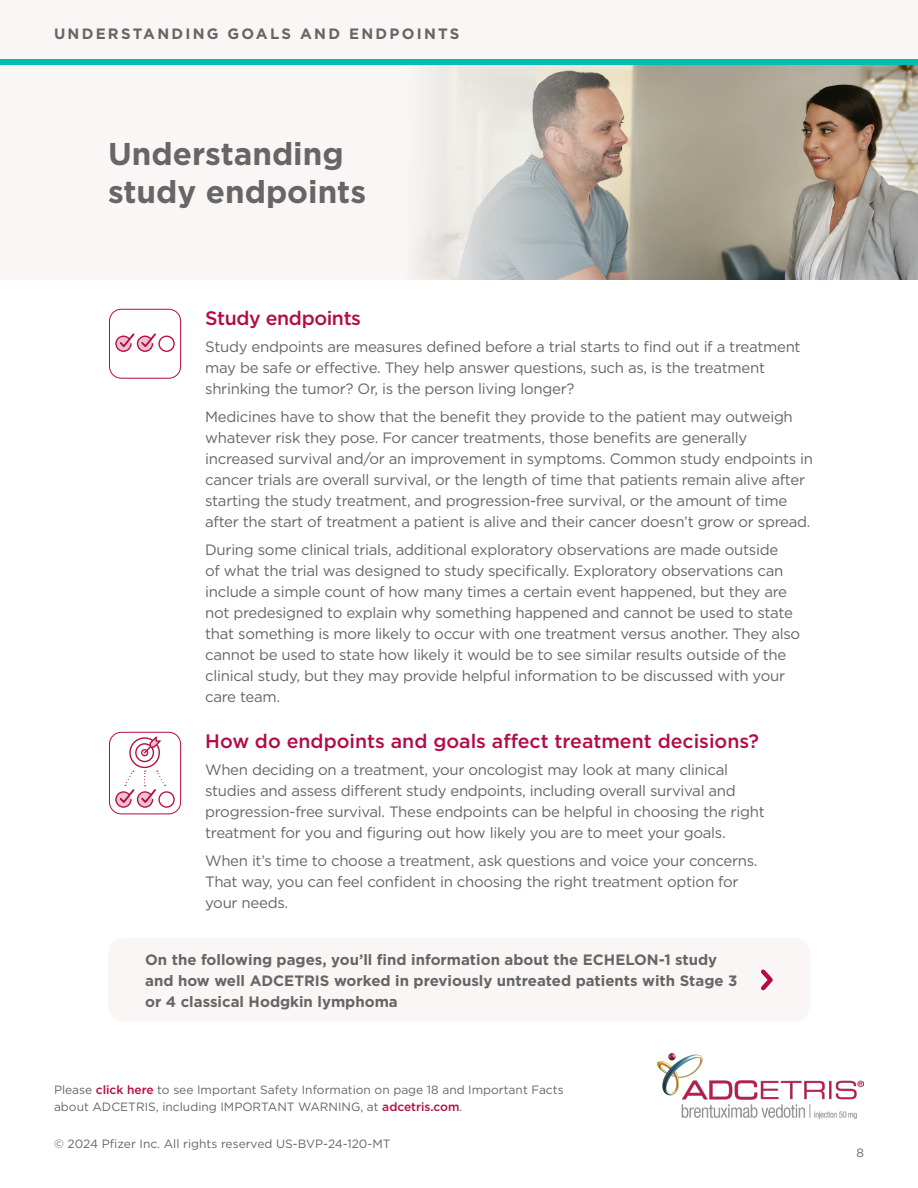
<style>
.page{position:relative;width:918px;height:1188px;background:#fff}
.page>*{position:absolute;margin:0;border:0;box-sizing:border-box;transform-origin:0 0}
.t1{font:700 31.5px/37.8px "Gotham";color:#666}
.Body-ExtraSpaceAfter{font:500 19.5px "Gotham";color:#b40b47}
.Body-ExtraSpaceAfter-2{font:500 19.5px "Gotham";letter-spacing:-.02em;color:#b40b47}
.Body-ExtraSpaceAfter-3{font:15px/21px "Gotham";letter-spacing:-.02em;color:#666}
.Body-ExtraSpaceAfter-4{font:700 15px/21px "Gotham";color:#666}
.Body-ExtraSpaceAfter-5{font:700 15px "Gotham";letter-spacing:.15em;color:#666}
.t2{font:12px/16.5px "Gotham";color:#666}
.s1{font-weight:500;color:#b40b47}
</style>
<div class="page">
<div style="left:0;top:0;width:918px;height:65px;background:#f9f6f5"></div>
<img style="left:657px;top:1053px;width:207px;height:66px">
<div style="left:0;top:60px;width:918px;height:5px;background:#00bfb2"></div>
<div style="left:0;top:65px;width:918px;height:214px;background:#f9f6f5"></div>
<img style="left:419px;top:65px;width:499px;height:214px">
<div style="left:109px;top:309px;width:72px;height:70px;border:1px solid #b40b47;border-radius:12px"></div>
<div style="left:158px;top:336px;width:17px;height:16px;border:1px solid #b40b47;border-radius:50%"></div>
<svg style="left:115px;top:333px;width:41px;height:19px"></svg>
<div style="left:109px;top:732px;width:72px;height:82px;border:1px solid #b40b47;border-radius:12px"></div>
<div style="left:158px;top:791px;width:17px;height:17px;border:1px solid #b40b47;border-radius:50%"></div>
<svg style="left:115px;top:736px;width:51px;height:72px"></svg>
<div style="left:108px;top:938px;width:702px;height:84px;background:#f9f6f5;border-radius:15px"></div>
<svg style="left:761px;top:969px;width:12px;height:22px"></svg>
<p class="Body-ExtraSpaceAfter-5" style="left:54px;top:23px;width:407px">UNDERSTANDING GOALS AND ENDPOINTS</p>
<p class="t1" style="left:108px;top:135px;width:260px">Understanding study endpoints</p>
<p class="Body-ExtraSpaceAfter-2" style="left:205px;top:305px;width:157px">Study endpoints</p>
<p class="Body-ExtraSpaceAfter-3" style="left:205px;top:336px;width:597px">Study endpoints are measures defined before a trial starts to find out if a treatment may be safe or effective. They help answer questions, such as, is the treatment shrinking the tumor? Or, is the person living longer?</p>
<p class="Body-ExtraSpaceAfter-3" style="left:205px;top:406px;width:609px">Medicines have to show that the benefit they provide to the patient may outweigh whatever risk they pose. For cancer treatments, those benefits are generally increased survival and/or an improvement in symptoms. Common study endpoints in cancer trials are overall survival, or the length of time that patients remain alive after starting the study treatment, and progression-free survival, or the amount of time after the start of treatment a patient is alive and their cancer doesn’t grow or spread.</p>
<p class="Body-ExtraSpaceAfter-3" style="left:205px;top:539px;width:597px">During some clinical trials, additional exploratory observations are made outside<br>of what the trial was designed to study specifically. Exploratory observations can include a simple count of how many times a certain event happened, but they are not predesigned to explain why something happened and cannot be used to state that something is more likely to occur with one treatment versus another. They also cannot be used to state how likely it would be to see similar results outside of the clinical study, but they may provide helpful information to be discussed with your care team.</p>
<p class="Body-ExtraSpaceAfter" style="left:205px;top:728px;width:555px">How do endpoints and goals affect treatment decisions?</p>
<p class="Body-ExtraSpaceAfter-3" style="left:205px;top:759px;width:561px">When deciding on a treatment, your oncologist may look at many clinical studies and assess different study endpoints, including overall survival and progression-free survival. These endpoints can be helpful in choosing the right treatment for you and figuring out how likely you are to meet your goals.</p>
<p class="Body-ExtraSpaceAfter-3" style="left:205px;top:850px;width:554px">When it’s time to choose a treatment, ask questions and voice your concerns.<br>That way, you can feel confident in choosing the right treatment option for your needs.</p>
<p class="Body-ExtraSpaceAfter-4" style="left:145px;top:949px;width:594px">On the following pages, you’ll find information about the ECHELON-1 study and how well ADCETRIS worked in previously untreated patients with Stage 3 or 4 classical Hodgkin lymphoma</p>
<p class="t2" style="left:54px;top:1082px;width:511px">Please <span class="s1">click here</span> to see Important Safety Information on page 18 and Important Facts about ADCETRIS, including IMPORTANT WARNING, at <span class="s1">adcetris.com</span>.</p>
<p class="t2" style="left:54px;top:1135px;width:338px">© 2024 Pfizer Inc. All rights reserved US-BVP-24-120-MT</p>
<p class="t2" style="left:856px;top:1144px;width:9px">8</p>
</div>
